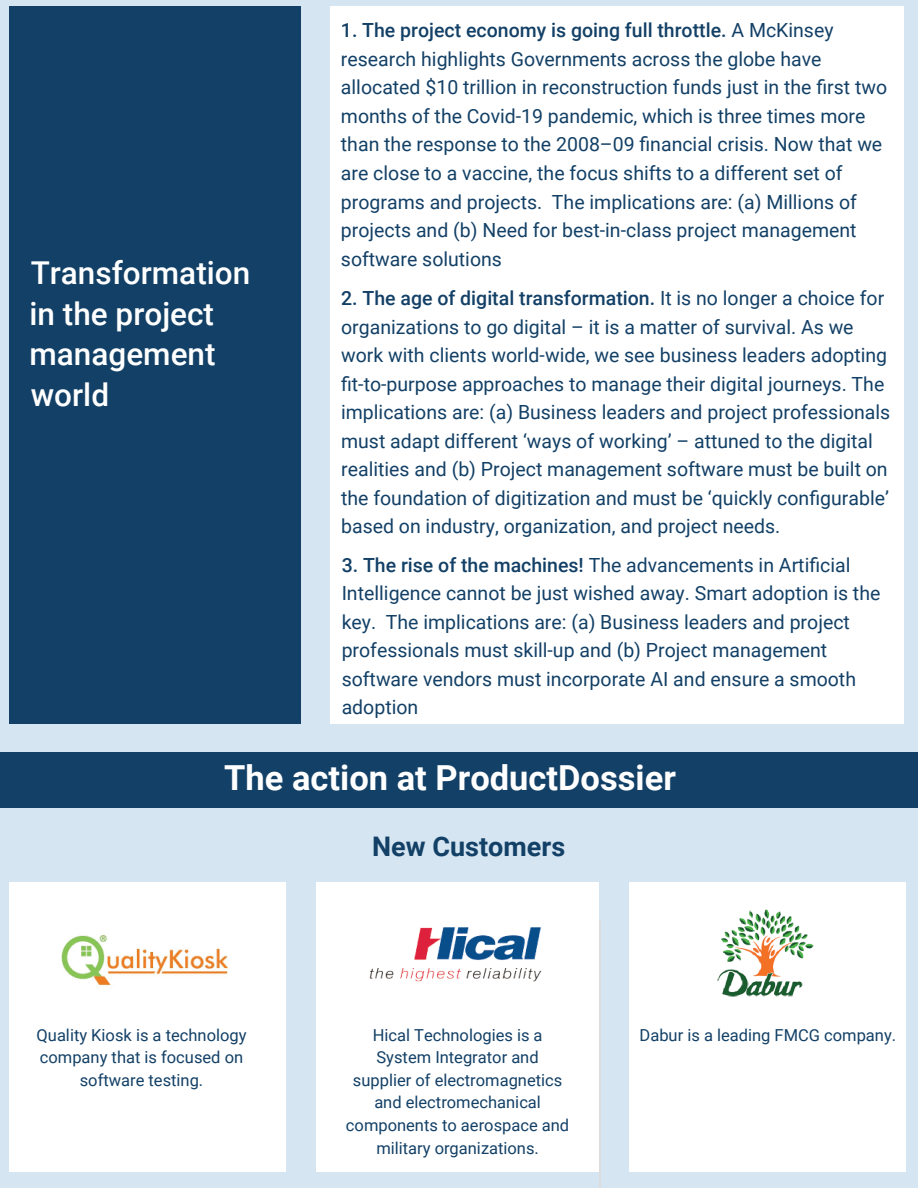
<style>
.page{position:relative;width:918px;height:1188px;background:#fff}
.page>*{position:absolute;margin:0;border:0;box-sizing:border-box;transform-origin:0 0}
.t1{font:700 34.5px "Roboto";color:#fff}
.t2{font:500 31.5px/40.5px "Roboto";color:#fff}
.t3{font:700 27px "Roboto";color:#134066}
.t4{font:19.5px/28.5px "Roboto";color:#134066}
.t5{font:16.5px/22.5px "Roboto";color:#134066;text-align:center}
.s1{font-weight:500}
</style>
<div class="page">
<div style="left:0;top:0;width:918px;height:14px;background:#d5e5f2"></div>
<div style="left:0;top:14px;width:918px;height:746px;background:#d5e5f2"></div>
<div style="left:9px;top:7px;width:292px;height:717px;background:#134066"></div>
<div style="left:330px;top:7px;width:574px;height:717px;background:#fff"></div>
<div style="left:0;top:752px;width:918px;height:56px;background:#134066"></div>
<div style="left:0;top:808px;width:918px;height:380px;background:#d5e5f2"></div>
<div style="left:9px;top:882px;width:277px;height:290px;background:#fff"></div>
<div style="left:316px;top:882px;width:283px;height:290px;background:#fff"></div>
<div style="left:629px;top:882px;width:277px;height:290px;background:#fff"></div>
<hr style="left:599px;top:921px;width:1px;height:267px;background:#ddd">
<img style="left:369px;top:927px;width:173px;height:55px">
<img style="left:717px;top:909px;width:97px;height:88px">
<img style="left:61px;top:934px;width:168px;height:52px">
<h2 class="t2" style="left:30px;top:252px;width:222px">Transformation in the project management world</h2>
<p class="t4" style="left:341px;top:16px;width:548px"><span class="s1">1. The project economy is going full throttle.</span> A McKinsey research highlights Governments across the globe have allocated $10 trillion in reconstruction funds just in the first two months of the Covid-19 pandemic, which is three times more than the response to the 2008–09 financial crisis. Now that we are close to a vaccine, the focus shifts to a different set of programs and projects. The implications are: (a) Millions of projects and (b) Need for best-in-class project management software solutions</p>
<p class="t4" style="left:341px;top:283px;width:551px"><span class="s1">2. The age of digital transformation.</span> It is no longer a choice for organizations to go digital – it is a matter of survival. As we work with clients world-wide, we see business leaders adopting fit-to-purpose approaches to manage their digital journeys. The implications are: (a) Business leaders and project professionals must adapt different ‘ways of working’ – attuned to the digital realities and (b) Project management software must be built on the foundation of digitization and must be ‘quickly configurable’ based on industry, organization, and project needs.</p>
<p class="t4" style="left:342px;top:550px;width:540px"><span class="s1">3. The rise of the machines!</span> The advancements in Artificial Intelligence cannot be just wished away. Smart adoption is the key. The implications are: (a) Business leaders and project professionals must skill-up and (b) Project management software vendors must incorporate AI and ensure a smooth adoption</p>
<h1 class="t1" style="left:224px;top:753px;width:453px">The action at ProductDossier</h1>
<p class="t5" style="left:37px;top:1023px;width:211px">Quality Kiosk is a technology company that is focused on software testing.</p>
<h3 class="t3" style="left:372px;top:828px;width:194px">New Customers</h3>
<p class="t5" style="left:373px;top:1023px;width:171px">Hical Technologies is a</p>
<p class="t5" style="left:640px;top:1023px;width:258px">Dabur is a leading FMCG company.</p>
<p class="t5" style="left:346px;top:1046px;width:225px">System Integrator and supplier of electromagnetics and electromechanical components to aerospace and military organizations.</p>
</div>
